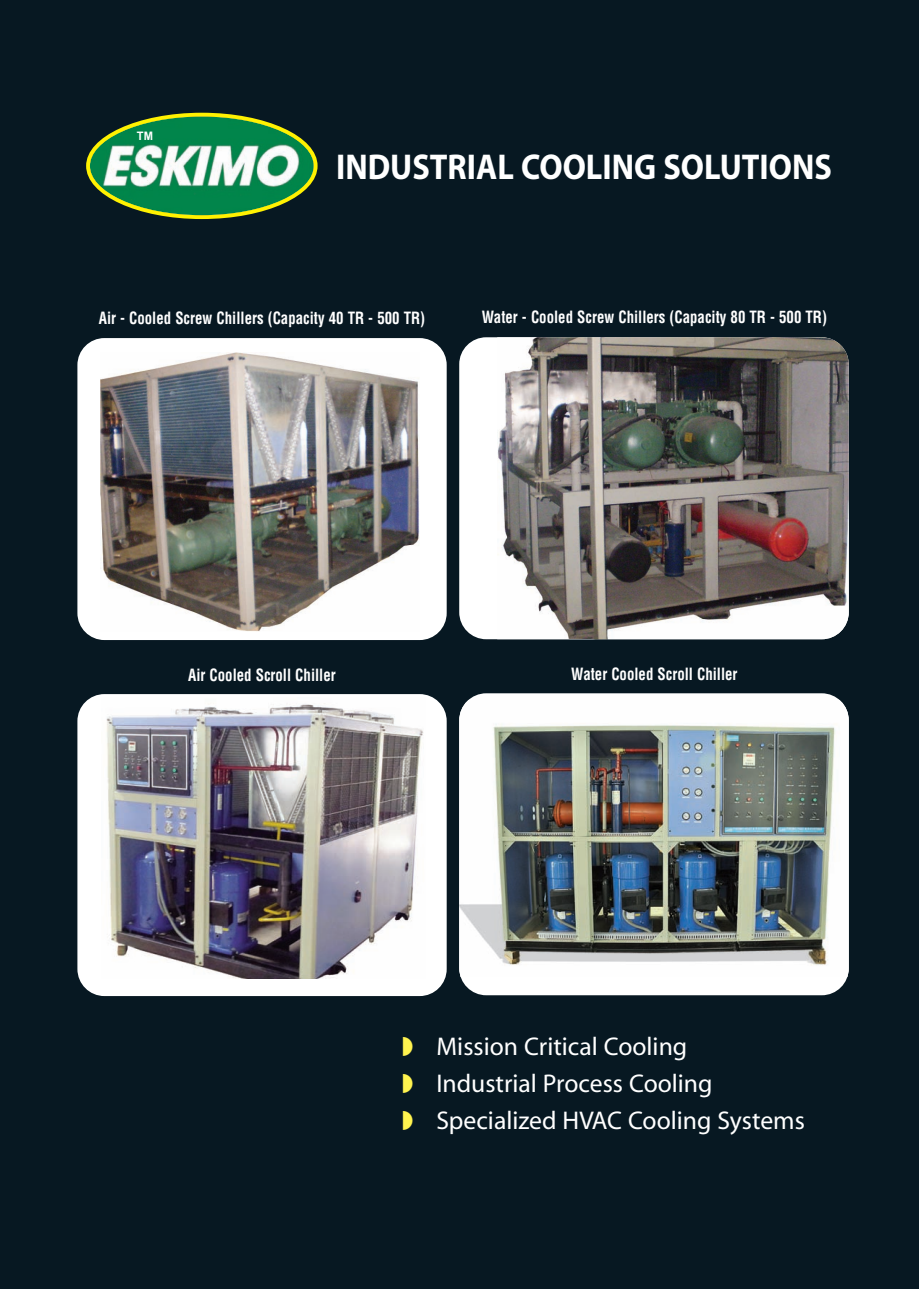
<style>
.page{position:relative;width:919px;height:1289px;background:#fff}
.page>*{position:absolute;margin:0;border:0;box-sizing:border-box;transform-origin:0 0}
.t1{font:700 36px "Myriad";color:#fff;scale:.9 1}
.t2{font:25.65px/37px "Myriad";color:#fff}
.t3{font:700 condensed 16.5px "Helvetica";color:#fff;scale:.9 1}
.t4{font:700 11.7px "Arial";color:#fff;scale:.95 1}
.s1{color:#fff34f}
</style>
<div class="page">
<div style="left:0;top:0;width:918px;height:1288px;background:#071822"></div>
<svg style="left:86px;top:113px;width:231px;height:106px"></svg>
<div style="left:77px;top:338px;width:369px;height:302px;background:#fff;border-radius:27px"></div>
<img style="left:100px;top:353px;width:319px;height:278px">
<img style="left:459px;top:337px;width:389px;height:302px;border-radius:27px">
<img style="left:821px;top:337px;width:27px;height:302px">
<div style="left:77px;top:694px;width:369px;height:302px;background:#fff;border-radius:27px"></div>
<img style="left:106px;top:703px;width:318px;height:275px">
<div style="left:459px;top:693px;width:389px;height:302px;background:#fff;border-radius:27px"></div>
<img style="left:459px;top:700px;width:389px;height:276px">
<p class="t4" style="left:137px;top:129px;width:18px">TM</p>
<h1 class="t1" style="left:336px;top:153px;width:552px">INDUSTRIAL COOLING SOLUTIONS</h1>
<p class="t3" style="left:99px;top:309px;width:364px">Air - Cooled Screw Chillers (Capacity 40 TR - 500 TR)</p>
<p class="t3" style="left:482px;top:307px;width:385px">Water - Cooled Screw Chillers (Capacity 80 TR - 500 TR)</p>
<p class="t3" style="left:188px;top:666px;width:165px">Air Cooled Scroll Chiller</p>
<p class="t3" style="left:571px;top:664px;width:186px">Water Cooled Scroll Chiller</p>
<h2 class="t2" style="left:401px;top:1030px;width:405px"><span class="s1">◗</span> Mission Critical Cooling<br><span class="s1">◗</span> Industrial Process Cooling<br><span class="s1">◗</span> Specialized HVAC Cooling Systems</h2>
</div>
